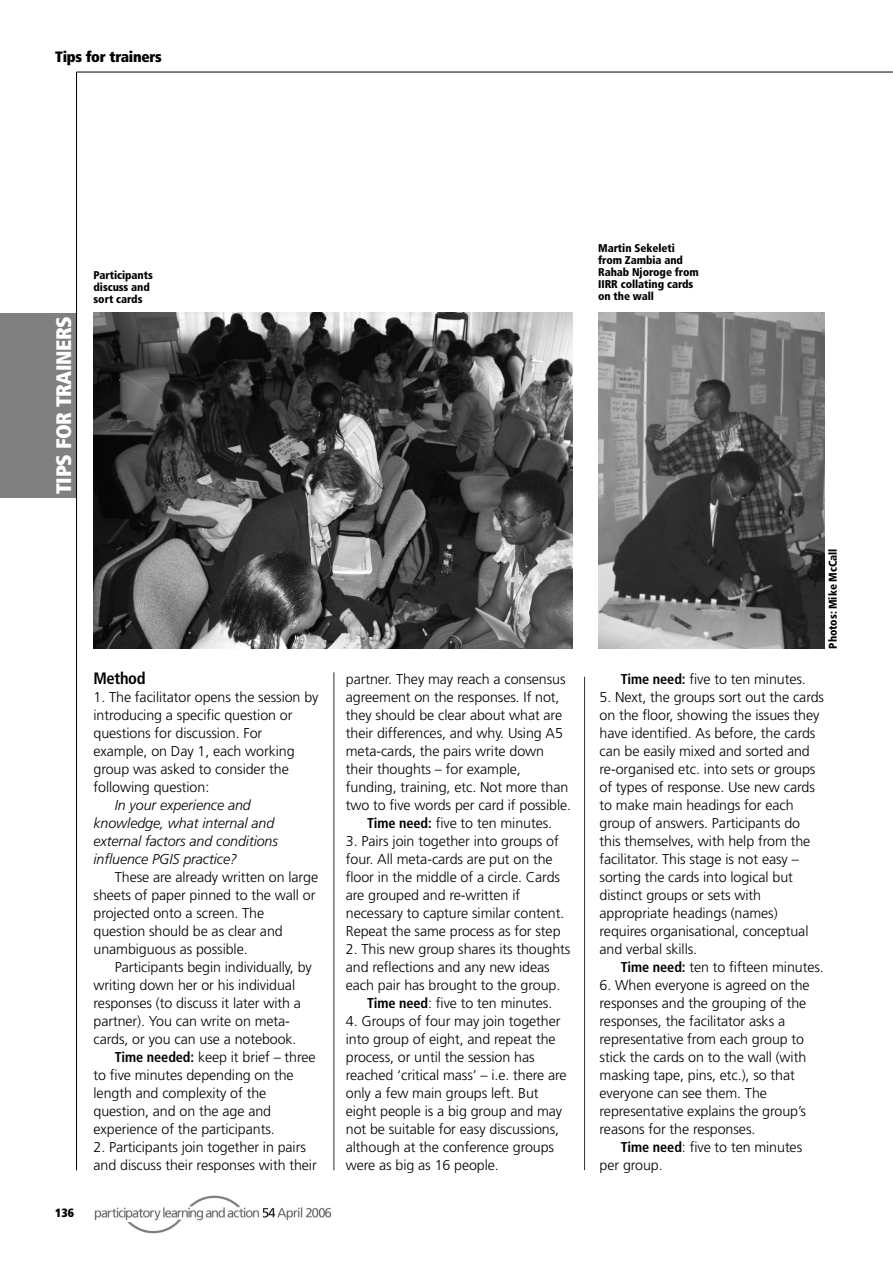
<style>
.page{position:relative;width:893px;height:1263px;background:#fff}
.page>*{position:absolute;margin:0;border:0;box-sizing:border-box;transform-origin:0 0}
.t1{font:900 condensed 21px "Frutiger";letter-spacing:-.02em;color:#fff}
.t2{font:700 condensed 16.5px "Frutiger";letter-spacing:-.02em;color:#000}
.t3{font:900 condensed 15px "Frutiger";letter-spacing:-.02em;color:#000}
.t4{font:300 14.25px/18px "Frutiger";letter-spacing:-.005em;color:#000}
.t5{font:italic 300 14.25px/18px "Frutiger";letter-spacing:-.005em;color:#000}
.t6{font:900 condensed 12px "Frutiger";color:#000}
.t7{font:900 condensed 11.25px/12px "Frutiger";letter-spacing:-.005em;color:#000}
.s1{font-weight:700;font-stretch:condensed}
</style>
<div class="page">
<hr style="left:77px;top:72px;width:816px;height:1px;background:#000">
<svg style="left:334px;top:672px;width:1px;height:499px"></svg>
<svg style="left:584px;top:676px;width:1px;height:495px"></svg>
<div style="left:0;top:313px;width:76px;height:184px;background:#808080"></div>
<hr style="left:76px;top:72px;width:1px;height:1098px;background:#000">
<img style="left:94px;top:1195px;width:238px;height:39px">
<img style="left:94px;top:313px;width:479px;height:335px">
<img style="left:598px;top:313px;width:227px;height:336px">
<p class="t3" style="left:55px;top:51px;width:108px">Tips for trainers</p>
<h1 class="t1" style="left:55px;top:494px;width:179px;rotate:-90deg">TIPS FOR TRAINERS</h1>
<p class="t7" style="left:94px;top:270px;width:61px">Participants discuss and sort cards</p>
<p class="t6" style="left:55px;top:1208px;width:20px">136</p>
<p class="t2" style="left:94px;top:672px;width:54px">Method</p>
<p class="t4" style="left:94px;top:689px;width:226px">1. The facilitator opens the session by introducing a specific question or questions for discussion. For example, on Day 1, each working group was asked to consider the following question:</p>
<p class="t5" style="left:94px;top:797px;width:186px;text-indent:21px">In your experience and knowledge, what internal and external factors and conditions influence PGIS practice?</p>
<p class="t4" style="left:94px;top:869px;width:226px;text-indent:21px">These are already written on large sheets of paper pinned to the wall or projected onto a screen. The question should be as clear and unambiguous as possible.</p>
<p class="t4" style="left:94px;top:959px;width:220px;text-indent:21px">Participants begin individually, by writing down her or his individual responses (to discuss it later with a partner). You can write on meta&shy;cards, or you can use a notebook.</p>
<p class="t4" style="left:94px;top:1049px;width:224px;text-indent:21px"><span class="s1">Time needed:</span> keep it brief – three to five minutes depending on the length and complexity of the question, and on the age and experience of the participants.</p>
<p class="t4" style="left:94px;top:1139px;width:225px">2. Participants join together in pairs and discuss their responses with their</p>
<p class="t4" style="left:346px;top:671px;width:221px">partner. They may reach a consensus</p>
<p class="t4" style="left:346px;top:689px;width:215px">agreement on the responses. If not,</p>
<p class="t4" style="left:346px;top:707px;width:218px">they should be clear about what are</p>
<p class="t4" style="left:346px;top:725px;width:219px">their differences, and why. Using A5</p>
<p class="t4" style="left:346px;top:743px;width:200px">meta-cards, the pairs write down</p>
<p class="t4" style="left:346px;top:761px;width:177px">their thoughts – for example,</p>
<p class="t4" style="left:346px;top:779px;width:224px">funding, training, etc. Not more than</p>
<p class="t4" style="left:346px;top:797px;width:227px">two to five words per card if possible.</p>
<p class="t4" style="left:367px;top:815px;width:187px"><span class="s1">Time need:</span> five to ten minutes.</p>
<p class="t4" style="left:346px;top:833px;width:220px">3. Pairs join together into groups of four. All meta-cards are put on the floor in the middle of a circle. Cards are grouped and re-written if necessary to capture similar content.<br>Repeat the same process as for step</p>
<p class="t4" style="left:346px;top:941px;width:226px">2. This new group shares its thoughts</p>
<p class="t4" style="left:346px;top:959px;width:205px">and reflections and any new ideas</p>
<p class="t4" style="left:346px;top:977px;width:216px">each pair has brought to the group.</p>
<p class="t4" style="left:367px;top:995px;width:187px"><span class="s1">Time need</span>: five to ten minutes.</p>
<p class="t4" style="left:346px;top:1013px;width:222px">4. Groups of four may join together into group of eight, and repeat the process, or until the session has reached ‘critical mass’ – i.e. there are only a few main groups left. But eight people is a big group and may not be suitable for easy discussions, although at the conference groups were as big as 16 people.</p>
<p class="t7" style="left:598px;top:243px;width:102px">Martin Sekeleti from Zambia and<br>Rahab Njoroge from<br>IIRR collating cards on the wall</p>
<p class="t7" style="left:828px;top:649px;width:101px;rotate:-90deg">Photos: Mike McCall</p>
<p class="t4" style="left:621px;top:671px;width:187px"><span class="s1">Time need:</span> five to ten minutes.</p>
<p class="t4" style="left:600px;top:689px;width:226px">5. Next, the groups sort out the cards on the floor, showing the issues they have identified. As before, the cards can be easily mixed and sorted and re-organised etc. into sets or groups of types of response. Use new cards to make main headings for each group of answers. Participants do this themselves, with help from the facilitator. This stage is not easy – sorting the cards into logical but distinct groups or sets with appropriate headings (names) requires organisational, conceptual and verbal skills.</p>
<p class="t4" style="left:621px;top:959px;width:204px"><span class="s1">Time need:</span> ten to fifteen minutes.</p>
<p class="t4" style="left:600px;top:977px;width:212px">6. When everyone is agreed on the responses and the grouping of the responses, the facilitator asks a representative from each group to stick the cards on to the wall (with masking tape, pins, etc.), so that everyone can see them. The representative explains the group’s reasons for the responses.</p>
<p class="t4" style="left:600px;top:1139px;width:204px;text-indent:21px"><span class="s1">Time need</span>: five to ten minutes per group.</p>
</div>
